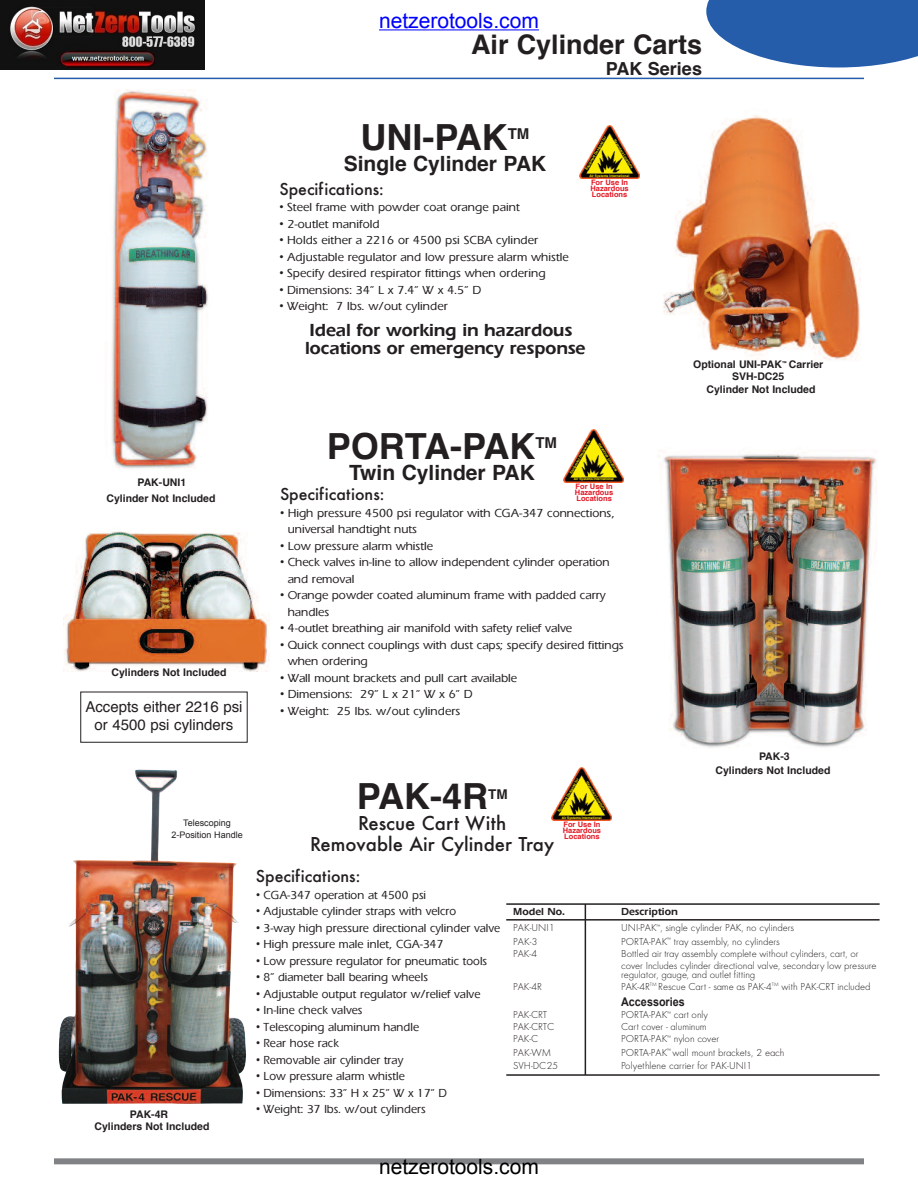
<style>
.page{position:relative;width:918px;height:1188px;background:#fff}
.page>*{position:absolute;margin:0;border:0;box-sizing:border-box;transform-origin:0 0}
.t1{font:700 36px "Helvetica";color:#231f20}
.t2{font:700 27px "Helvetica";color:#231f20}
.t3{font:21px/21px "Futura Medium DTC";color:#231f20;text-align:center}
.t4{font:700 21px "Helvetica";color:#231f20}
.t5{font:21px "Arial";color:#000}
.t6{font:21px "Arial";color:#00f}
.t7{font:700 18px/18px "Eraser";letter-spacing:-.005em;color:#231f20}
.t8{font:18px "Futura Medium DTC";color:#231f20}
.t9{font:700 18px "Helvetica";color:#231f20}
.t10{font:15px "Helvetica";color:#231f20}
.t11{font:700 15px "Helvetica";color:#231f20}
.t12{font:700 13.5px "Helvetica";color:#231f20}
.t13{font:12px/16.5px "Eraser Normal";color:#231f20}
.t14{font:12px "Eraser Normal";color:#231f20;scale:.96 1}
.t15{font:700 12px "Arial";color:#231f20;scale:.9 1}
.t16{font:10.5px/12px "Futura Light DTC";letter-spacing:-.005em;color:#231f20}
.t17{font:700 10.5px/11.7px "Helvetica";color:#231f20;text-align:center}
.t18{font:700 10.5px "Eraser";color:#231f20}
.t19{font:9px/12px "Arial";color:#231f20;text-align:center}
.t20{font:700 7.5px/6px "Helvetica";color:#e21926;text-align:justify}
.t21{font:700 3.3px "Helvetica";color:#fff101}
.s1{font-family:"Arial"}
</style>
<div class="page">
<img style="left:552px;top:768px;width:60px;height:53px">
<img style="left:579px;top:126px;width:60px;height:53px">
<img style="left:564px;top:429px;width:60px;height:53px">
<img style="left:63px;top:531px;width:206px;height:140px">
<img style="left:658px;top:452px;width:219px;height:296px">
<img style="left:59px;top:769px;width:187px;height:335px">
<img style="left:663px;top:115px;width:198px;height:246px">
<div style="left:80px;top:692px;width:168px;height:51px;border:1px solid #231f20"></div>
<hr style="left:585px;top:904px;width:1px;height:171px;background:#231f20">
<hr style="left:506px;top:919px;width:374px;height:2px;background:#231f20">
<hr style="left:506px;top:903px;width:374px;height:2px;background:#231f20">
<hr style="left:506px;top:1074px;width:374px;height:2px;background:#231f20">
<svg style="left:706px;top:0;width:212px;height:67px;background:#4071b5"></svg>
<div style="left:54px;top:1158px;width:810px;height:6px;background:#808285"></div>
<hr style="left:54px;top:78px;width:810px;height:1px;background:#255dab">
<img style="left:111px;top:89px;width:97px;height:380px">
<img style="left:0;top:0;width:205px;height:69px">
<hr style="left:379px;top:30px;width:160px;height:1px;background:#00f">
<h3 class="t6" style="left:379px;top:7px;width:161px">netzerotools.com</h3>
<h2 class="t2" style="left:471px;top:33px;width:233px">Air Cylinder Carts</h2>
<h3 class="t9" style="left:606px;top:61px;width:98px">PAK Series</h3>
<h1 class="t1" style="left:361px;top:122px;width:149px">UNI-PAK</h1>
<p class="t11" style="left:508px;top:128px;width:23px">TM</p>
<h3 class="t4" style="left:344px;top:155px;width:204px">Single Cylinder PAK</h3>
<h3 class="t8" style="left:279px;top:178px;width:106px">Specifications:</h3>
<p class="t13" style="left:279px;top:201px;width:242px"><span class="s1">•</span> Steel frame with powder coat orange paint</p>
<p class="t13" style="left:279px;top:217px;width:102px"><span class="s1">•</span> 2-outlet manifold</p>
<p class="t13" style="left:279px;top:234px;width:260px"><span class="s1">•</span> Holds either a 2216 or 4500 psi SCBA cylinder</p>
<p class="t13" style="left:279px;top:250px;width:291px"><span class="s1">•</span> Adjustable regulator and low pressure alarm whistle</p>
<p class="t13" style="left:279px;top:267px;width:268px"><span class="s1">•</span> Specify desired respirator fittings when ordering</p>
<p class="t13" style="left:279px;top:283px;width:203px"><span class="s1">•</span> Dimensions: 34” L x 7.4” W x 4.5” D</p>
<p class="t13" style="left:279px;top:300px;width:170px"><span class="s1">•</span> Weight: 7 lbs. w/out cylinder</p>
<p class="t21" style="left:585px;top:169px;width:40px;rotate:-60deg">Equipment Designed for</p>
<p class="t21" style="left:616px;top:139px;width:35px;rotate:58deg">Hazardous Locations</p>
<p class="t21" style="left:589px;top:174px;width:41px">Air Systems International</p>
<p class="t20" style="left:590px;top:180px;width:40px">For Use In Hazardous Locations</p>
<p class="t17" style="left:138px;top:477px;width:50px">PAK-UNI1</p>
<p class="t17" style="left:106px;top:493px;width:111px">Cylinder Not Included</p>
<p class="t17" style="left:112px;top:667px;width:116px">Cylinders Not Included</p>
<h3 class="t7" style="left:305px;top:323px;width:282px">Ideal for working in hazardous locations or emergency response</h3>
<h1 class="t1" style="left:327px;top:431px;width:210px">PORTA-PAK</h1>
<p class="t11" style="left:535px;top:437px;width:23px">TM</p>
<h3 class="t4" style="left:349px;top:464px;width:187px">Twin Cylinder PAK</h3>
<p class="t21" style="left:569px;top:472px;width:40px;rotate:-60deg">Equipment Designed for</p>
<p class="t21" style="left:601px;top:442px;width:35px;rotate:58deg">Hazardous Locations</p>
<p class="t21" style="left:574px;top:477px;width:41px">Air Systems International</p>
<p class="t20" style="left:575px;top:484px;width:40px">For Use In Hazardous Locations</p>
<h3 class="t8" style="left:280px;top:483px;width:106px">Specifications:</h3>
<p class="t13" style="left:288px;top:506px;width:329px;text-indent:-8px"><span class="s1">•</span> High pressure 4500 psi regulator with CGA-347 connections, universal handtight nuts</p>
<p class="t13" style="left:280px;top:539px;width:155px"><span class="s1">•</span> Low pressure alarm whistle</p>
<p class="t13" style="left:288px;top:555px;width:323px;text-indent:-8px"><span class="s1">•</span> Check valves in-line to allow independent cylinder operation and removal</p>
<p class="t13" style="left:288px;top:588px;width:320px;text-indent:-8px"><span class="s1">•</span> Orange powder coated aluminum frame with padded carry handles</p>
<p class="t13" style="left:280px;top:621px;width:294px"><span class="s1">•</span> 4-outlet breathing air manifold with safety relief valve</p>
<p class="t13" style="left:288px;top:638px;width:338px;text-indent:-8px"><span class="s1">•</span> Quick connect couplings with dust caps; specify desired fittings when ordering</p>
<p class="t13" style="left:280px;top:671px;width:239px"><span class="s1">•</span> Wall mount brackets and pull cart available</p>
<p class="t13" style="left:280px;top:687px;width:194px"><span class="s1">•</span> Dimensions: 29” L x 21” W x 6” D</p>
<p class="t10" style="left:85px;top:701px;width:159px">Accepts either 2216 psi</p>
<p class="t13" style="left:280px;top:704px;width:182px"><span class="s1">•</span> Weight: 25 lbs. w/out cylinders</p>
<p class="t10" style="left:95px;top:719px;width:140px">or 4500 psi cylinders</p>
<p class="t19" style="left:171px;top:817px;width:73px">Telescoping<br>2-Position Handle</p>
<p class="t21" style="left:557px;top:811px;width:40px;rotate:-60deg">Equipment Designed for</p>
<p class="t21" style="left:589px;top:781px;width:35px;rotate:58deg">Hazardous Locations</p>
<p class="t21" style="left:562px;top:816px;width:41px">Air Systems International</p>
<p class="t20" style="left:563px;top:822px;width:40px">For Use In Hazardous Locations</p>
<h1 class="t1" style="left:357px;top:781px;width:133px">PAK-4R</h1>
<p class="t12" style="left:488px;top:789px;width:21px">TM</p>
<h3 class="t3" style="left:310px;top:812px;width:245px">Rescue Cart With<br>Removable Air Cylinder Tray</h3>
<p class="t17" style="left:693px;top:360px;width:132px">Optional UNI-PAK<sup>™</sup> Carrier<br>SVH-DC25</p>
<p class="t17" style="left:706px;top:384px;width:111px">Cylinder Not Included</p>
<p class="t17" style="left:759px;top:751px;width:32px">PAK-3</p>
<p class="t17" style="left:716px;top:765px;width:116px">Cylinders Not Included</p>
<p class="t17" style="left:130px;top:1109px;width:40px">PAK-4R</p>
<p class="t17" style="left:95px;top:1122px;width:116px">Cylinders Not Included</p>
<h3 class="t8" style="left:256px;top:866px;width:106px">Specifications:</h3>
<p class="t14" style="left:256px;top:891px;width:179px"><span class="s1">•</span> CGA-347 operation at 4500 psi</p>
<p class="t14" style="left:256px;top:907px;width:210px"><span class="s1">•</span> Adjustable cylinder straps with velcro</p>
<p class="t14" style="left:256px;top:924px;width:256px"><span class="s1">•</span> 3-way high pressure directional cylinder valve</p>
<p class="t14" style="left:256px;top:940px;width:197px"><span class="s1">•</span> High pressure male inlet, CGA-347</p>
<p class="t14" style="left:256px;top:957px;width:242px"><span class="s1">•</span> Low pressure regulator for pneumatic tools</p>
<p class="t14" style="left:256px;top:973px;width:181px"><span class="s1">•</span> 8” diameter ball bearing wheels</p>
<p class="t14" style="left:256px;top:990px;width:235px"><span class="s1">•</span> Adjustable output regulator w/relief valve</p>
<p class="t14" style="left:256px;top:1006px;width:112px"><span class="s1">•</span> In-line check valves</p>
<p class="t14" style="left:256px;top:1023px;width:171px"><span class="s1">•</span> Telescoping aluminum handle</p>
<p class="t14" style="left:256px;top:1039px;width:88px"><span class="s1">•</span> Rear hose rack</p>
<p class="t14" style="left:256px;top:1056px;width:155px"><span class="s1">•</span> Removable air cylinder tray</p>
<p class="t14" style="left:256px;top:1072px;width:156px"><span class="s1">•</span> Low pressure alarm whistle</p>
<p class="t14" style="left:256px;top:1089px;width:200px"><span class="s1">•</span> Dimensions: 33” H x 25” W x 17” D</p>
<p class="t14" style="left:256px;top:1105px;width:178px"><span class="s1">•</span> Weight: 37 lbs. w/out cylinders</p>
<p class="t18" style="left:513px;top:908px;width:54px">Model No.</p>
<p class="t18" style="left:621px;top:908px;width:58px">Description</p>
<p class="t16" style="left:513px;top:922px;width:43px">PAK-UNI1</p>
<p class="t16" style="left:621px;top:922px;width:175px">UNI-PAK<sup>™</sup>, single cylinder PAK, no cylinders</p>
<p class="t16" style="left:513px;top:935px;width:26px">PAK-3</p>
<p class="t16" style="left:621px;top:935px;width:160px">PORTA-PAK<sup>™</sup> tray assembly, no cylinders</p>
<p class="t16" style="left:513px;top:947px;width:26px">PAK-4</p>
<p class="t16" style="left:621px;top:947px;width:257px">Bottled air tray assembly complete without cylinders, cart, or cover Includes cylinder directional valve, secondary low pressure</p>
<p class="t16" style="left:621px;top:968px;width:136px">regulator, gauge, and outlet fitting</p>
<p class="t16" style="left:513px;top:980px;width:30px">PAK-4R</p>
<p class="t16" style="left:621px;top:980px;width:251px">PAK-4R<sup>TM</sup> Rescue Cart - same as PAK-4<sup>TM</sup> with PAK-CRT included</p>
<p class="t15" style="left:621px;top:996px;width:72px">Accessories</p>
<p class="t16" style="left:513px;top:1009px;width:36px">PAK-CRT</p>
<p class="t16" style="left:621px;top:1009px;width:88px">PORTA-PAK<sup>™</sup> cart only</p>
<p class="t16" style="left:513px;top:1021px;width:43px">PAK-CRTC</p>
<p class="t16" style="left:621px;top:1021px;width:87px">Cart cover - aluminum</p>
<p class="t16" style="left:513px;top:1033px;width:27px">PAK-C</p>
<p class="t16" style="left:621px;top:1033px;width:99px">PORTA-PAK<sup>™</sup> nylon cover</p>
<p class="t16" style="left:513px;top:1046px;width:39px">PAK-WM</p>
<p class="t16" style="left:621px;top:1046px;width:165px">PORTA-PAK<sup>™</sup> wall mount brackets, 2 each</p>
<p class="t16" style="left:513px;top:1060px;width:47px">SVH-DC25</p>
<p class="t16" style="left:621px;top:1060px;width:133px">Polyethlene carrier for PAK-UNI1</p>
<h3 class="t5" style="left:379px;top:1153px;width:161px">netzerotools.com</h3>
</div>
